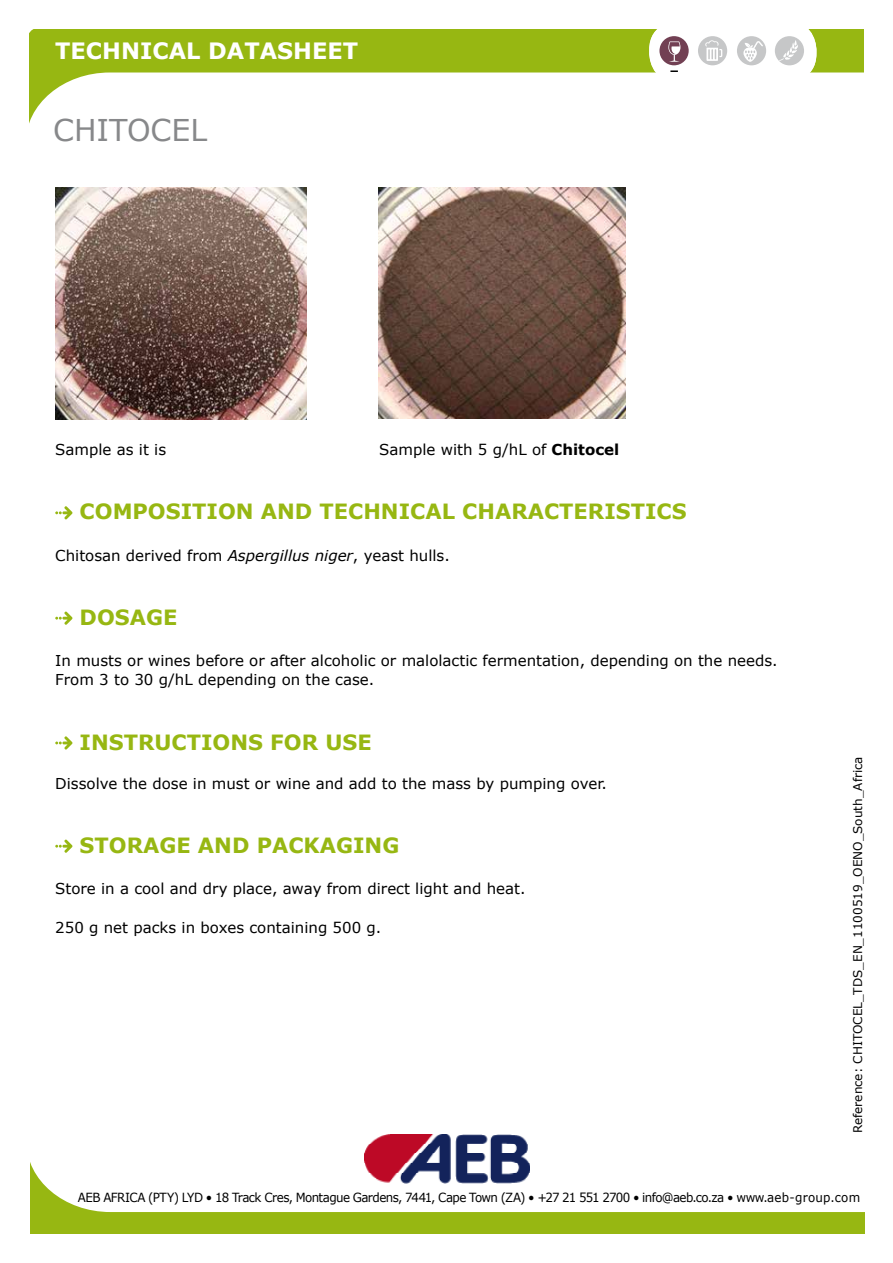
<style>
.page{position:relative;width:893px;height:1263px;background:#fff}
.page>*{position:absolute;margin:0;border:0;box-sizing:border-box;transform-origin:0 0}
.t1{font:30px "Verdana";color:#87888a}
.t2{font:700 22.5px "Verdana";color:#fff}
.t3{font:700 21px "Verdana";color:#97b712}
.t4{font:15px/19.5px "Verdana";color:#000}
.t5{font:12.6px "Verdana";letter-spacing:-.045em;color:#000;scale:.94 1}
.t6{font:12px "Verdana";color:#000}
.s1{font-weight:700}
.s2{font-style:italic}
</style>
<div class="page">
<svg style="left:30px;top:30px;width:833px;height:91px"></svg>
<div style="left:649px;top:22px;width:167px;height:60px;background:#fff;border-radius:28px"></div>
<svg style="left:670px;top:70px;width:8px;height:2px"></svg>
<div style="left:775px;top:36px;width:29px;height:29px;background:#c6c7c8;border-radius:50%"></div>
<svg style="left:779px;top:40px;width:19px;height:21px"></svg>
<div style="left:737px;top:36px;width:29px;height:29px;background:#c6c7c8;border-radius:50%"></div>
<div style="left:659px;top:36px;width:30px;height:29px;background:#724053;border-radius:50%"></div>
<div style="left:698px;top:36px;width:29px;height:29px;background:#c6c7c8;border-radius:50%"></div>
<svg style="left:705px;top:40px;width:17px;height:21px"></svg>
<svg style="left:668px;top:41px;width:12px;height:21px"></svg>
<svg style="left:743px;top:41px;width:20px;height:21px"></svg>
<svg style="left:30px;top:1162px;width:835px;height:71px"></svg>
<img style="left:364px;top:1134px;width:165px;height:49px">
<svg style="left:55px;top:506px;width:17px;height:13px"></svg>
<svg style="left:55px;top:612px;width:17px;height:13px"></svg>
<svg style="left:55px;top:736px;width:17px;height:13px"></svg>
<svg style="left:55px;top:840px;width:17px;height:13px"></svg>
<img style="left:378px;top:187px;width:248px;height:232px">
<img style="left:55px;top:187px;width:252px;height:233px">
<h2 class="t2" style="left:55px;top:35px;width:304px">TECHNICAL DATASHEET</h2>
<h1 class="t1" style="left:53px;top:110px;width:156px">CHITOCEL</h1>
<p class="t4" style="left:55px;top:440px;width:112px">Sample as it is</p>
<p class="t4" style="left:379px;top:440px;width:242px">Sample with 5 g/hL of <span class="s1">Chitocel</span></p>
<h3 class="t3" style="left:80px;top:497px;width:608px">COMPOSITION AND TECHNICAL CHARACTERISTICS</h3>
<p class="t4" style="left:55px;top:545px;width:396px">Chitosan derived from <span class="s2">Aspergillus niger</span>, yeast hulls.</p>
<h3 class="t3" style="left:80px;top:602px;width:99px">DOSAGE</h3>
<p class="t4" style="left:55px;top:650px;width:724px">In musts or wines before or after alcoholic or malolactic fermentation, depending on the needs.<br>From 3 to 30 g/hL depending on the case.</p>
<h3 class="t3" style="left:80px;top:727px;width:294px">INSTRUCTIONS FOR USE</h3>
<p class="t4" style="left:55px;top:773px;width:553px">Dissolve the dose in must or wine and add to the mass by pumping over.</p>
<h3 class="t3" style="left:80px;top:830px;width:321px">STORAGE AND PACKAGING</h3>
<p class="t4" style="left:55px;top:878px;width:472px">Store in a cool and dry place, away from direct light and heat.</p>
<p class="t4" style="left:55px;top:917px;width:328px">250 g net packs in boxes containing 500 g.</p>
<p class="t6" style="left:850px;top:1133px;width:378px;rotate:-90deg">Reference: CHITOCEL_TDS_EN_1100519_OENO_South_Africa</p>
<p class="t5" style="left:78px;top:1189px;width:834px">AEB AFRICA (PTY) LYD • 18 Track Cres, Montague Gardens, 7441, Cape Town (ZA) • +27 21 551 2700 • info@aeb.co.za • www.aeb-group.com</p>
</div>
